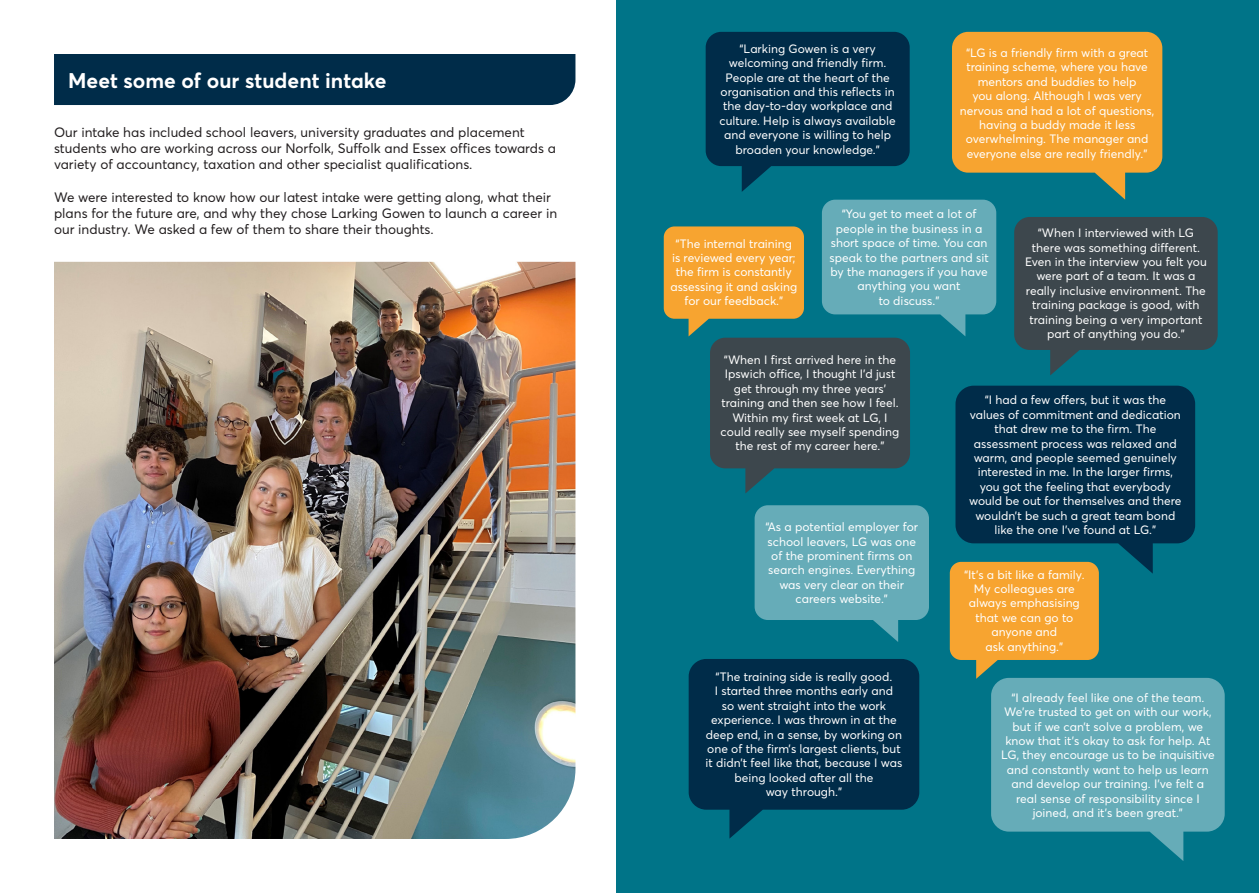
<style>
.page{position:relative;width:1259px;height:893px;background:#fff}
.page>*{position:absolute;margin:0;border:0;box-sizing:border-box;transform-origin:0 0}
.t1{font:700 21px "Averta";color:#fff}
.t2{font:13.5px/16.2px "Averta";color:#231f20}
.t3{font:12px/14.4px "Averta";color:#fff;text-align:center}
</style>
<div class="page">
<div style="left:54px;top:54px;width:521px;height:51px;background:#002c49"></div>
<img style="left:54px;top:262px;width:521px;height:577px">
<div style="left:617px;top:0;width:642px;height:893px;background:#007488"></div>
<svg style="left:955px;top:493px;width:240px;height:69px;fill:#002c49"></svg>
<svg style="left:664px;top:32px;width:553px;height:461px"></svg>
<svg style="left:754px;top:505px;width:175px;height:137px"></svg>
<svg style="left:949px;top:562px;width:275px;height:299px"></svg>
<svg style="left:688px;top:659px;width:231px;height:180px"></svg>
<p class="t1" style="left:68px;top:67px;width:320px">Meet some of our student intake</p>
<p class="t2" style="left:54px;top:124px;width:503px">Our intake has included school leavers, university graduates and placement students who are working across our Norfolk, Suffolk and Essex offices towards a variety of accountancy, taxation and other specialist qualifications.</p>
<p class="t2" style="left:54px;top:189px;width:505px">We were interested to know how our latest intake were getting along, what their plans for the future are, and why they chose Larking Gowen to launch a career in our industry. We asked a few of them to share their thoughts.</p>
<p class="t3" style="left:719px;top:41px;width:178px">“Larking Gowen is a very welcoming and friendly firm.<br>People are at the heart of the organisation and this reflects in the day-to-day workplace and culture. Help is always available and everyone is willing to help broaden your knowledge.”</p>
<p class="t3" style="left:960px;top:45px;width:196px">“LG is a friendly firm with a great training scheme, where you have mentors and buddies to help<br>you along. Although I was very nervous and had a lot of questions, having a buddy made it less overwhelming. The manager and everyone else are really friendly.”</p>
<p class="t3" style="left:670px;top:236px;width:128px">“The internal training is reviewed every year; the firm is constantly assessing it and asking for our feedback.”</p>
<p class="t3" style="left:829px;top:207px;width:161px">“You get to meet a lot of people in the business in a short space of time. You can speak to the partners and sit by the managers if you have anything you want</p>
<p class="t3" style="left:878px;top:293px;width:62px">to discuss.”</p>
<p class="t3" style="left:1025px;top:226px;width:183px">“When I interviewed with LG there was something different.<br>Even in the interview you felt you were part of a team. It was a really inclusive environment. The training package is good, with training being a very important part of anything you do.”</p>
<p class="t3" style="left:720px;top:353px;width:180px">“When I first arrived here in the<br>Ipswich office, I thought I’d just get through my three years’ training and then see how I feel.<br>Within my first week at LG, I could really see myself spending the rest of my career here.”</p>
<p class="t3" style="left:765px;top:520px;width:154px">“As a potential employer for school leavers, LG was one of the prominent firms on search engines. Everything was very clear on their careers website.”</p>
<p class="t3" style="left:705px;top:669px;width:198px">“The training side is really good.<br>I started three months early and<br>so went straight into the work experience. I was thrown in at the deep end, in a sense, by working on one of the firm’s largest clients, but it didn’t feel like that, because I was being looked after all the</p>
<p class="t3" style="left:766px;top:785px;width:78px">way through.”</p>
<p class="t3" style="left:969px;top:393px;width:214px">“I had a few offers, but it was the values of commitment and dedication that drew me to the firm. The assessment process was relaxed and warm, and people seemed genuinely interested in me. In the larger firms, you got the feeling that everybody would be out for themselves and there wouldn’t be such a great team bond like the one I’ve found at LG.”</p>
<p class="t3" style="left:964px;top:567px;width:122px">“It’s a bit like a family.<br>My colleagues are always emphasising that we can go to anyone and</p>
<p class="t3" style="left:985px;top:639px;width:79px">ask anything.”</p>
<p class="t3" style="left:1001px;top:690px;width:215px">“I already feel like one of the team.<br>We’re trusted to get on with our work, but if we can’t solve a problem, we know that it’s okay to ask for help. At LG, they encourage us to be inquisitive and constantly want to help us learn and develop our training. I’ve felt a real sense of responsibility since I joined, and it’s been great.”</p>
</div>
